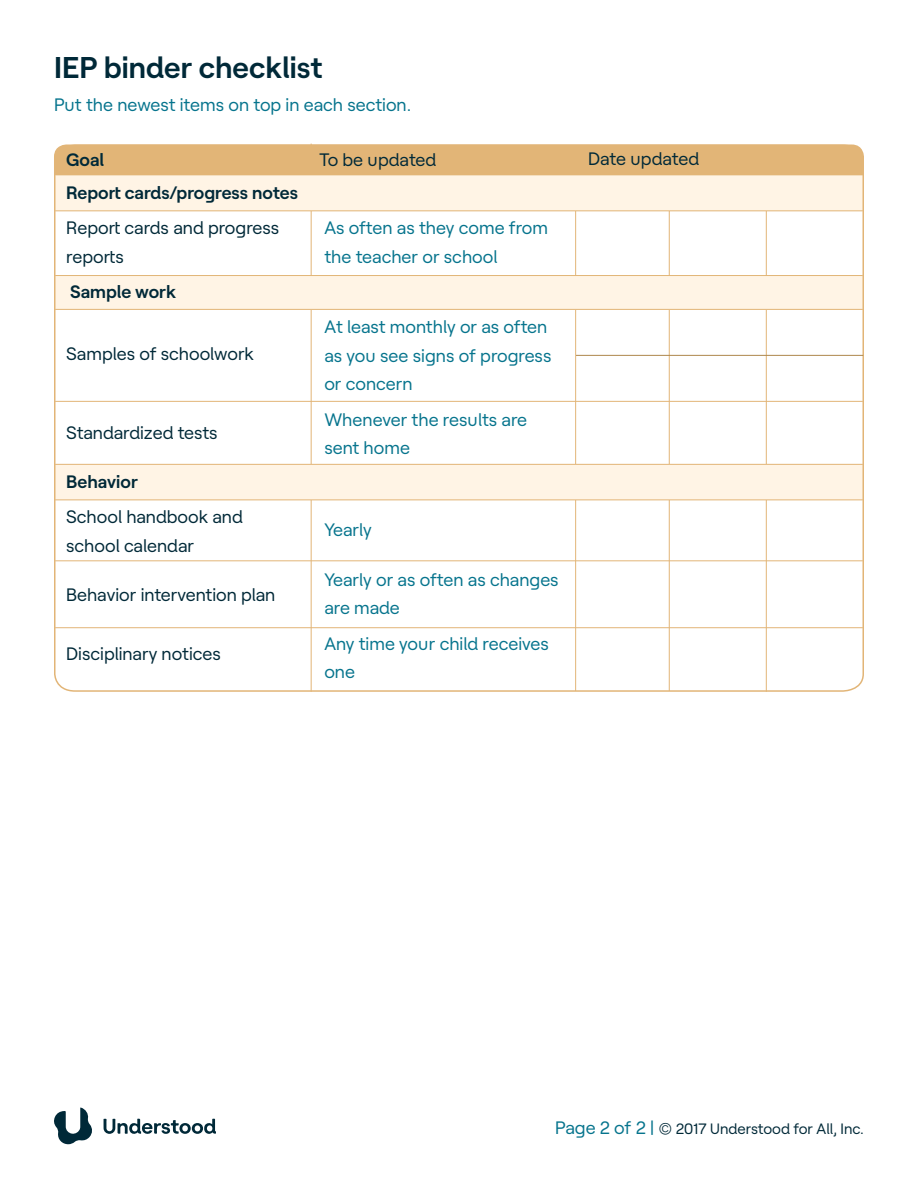
<style>
.page{position:relative;width:918px;height:1188px;background:#fff}
.page>*{position:absolute;margin:0;border:0;box-sizing:border-box;transform-origin:0 0}
.t1{font:600 30px "Roobert 12 E";color:#002938}
.t2{font:18px/28.5px "Roobert 12 E";color:#06748d}
.t3{font:18px/28.5px "Roobert 12 E";color:#002938}
.t4{font:600 18px "Roobert 12 E";color:#002938}
.t5{font:15px "Roobert 12 E";color:#002938}
.s1{font-size:18px;color:#06748d}
</style>
<div class="page">
<svg style="left:54px;top:1107px;width:38px;height:37px"></svg>
<svg style="left:104px;top:1119px;width:112px;height:15px"></svg>
<svg style="left:54px;top:144px;width:810px;height:548px"></svg>
<hr style="left:55px;top:210px;width:808px;height:1px;background:#e2b577">
<hr style="left:56px;top:174px;width:807px;height:1px;background:#e2b577">
<hr style="left:55px;top:401px;width:808px;height:1px;background:#e2b577">
<hr style="left:55px;top:464px;width:808px;height:1px;background:#e2b577">
<hr style="left:55px;top:500px;width:808px;height:1px;background:#e2b577">
<hr style="left:55px;top:627px;width:808px;height:1px;background:#e2b577">
<hr style="left:55px;top:560px;width:808px;height:1px;background:#e2b577">
<hr style="left:55px;top:309px;width:808px;height:1px;background:#e2b577">
<hr style="left:55px;top:275px;width:808px;height:1px;background:#e2b577">
<hr style="left:576px;top:355px;width:287px;height:1px;background:#ae864b">
<p class="t1" style="left:54px;top:44px;width:270px">IEP binder checklist</p>
<p class="t2" style="left:54px;top:89px;width:359px">Put the newest items on top in each section.</p>
<p class="t4" style="left:66px;top:146px;width:39px">Goal</p>
<p class="t3" style="left:319px;top:144px;width:118px">To be updated</p>
<p class="t3" style="left:588px;top:143px;width:113px">Date updated</p>
<p class="t4" style="left:66px;top:179px;width:233px">Report cards/progress notes</p>
<p class="t3" style="left:66px;top:212px;width:214px">Report cards and progress reports</p>
<p class="t4" style="left:70px;top:278px;width:107px">Sample work</p>
<p class="t2" style="left:324px;top:212px;width:225px">As often as they come from the teacher or school</p>
<p class="t3" style="left:66px;top:338px;width:189px">Samples of schoolwork</p>
<p class="t3" style="left:66px;top:417px;width:153px">Standardized tests</p>
<p class="t4" style="left:66px;top:468px;width:73px">Behavior</p>
<p class="t3" style="left:66px;top:501px;width:178px">School handbook and school calendar</p>
<p class="t3" style="left:66px;top:579px;width:211px">Behavior intervention plan</p>
<p class="t3" style="left:66px;top:638px;width:156px">Disciplinary notices</p>
<p class="t2" style="left:324px;top:311px;width:229px">At least monthly or as often as you see signs of progress or concern</p>
<p class="t2" style="left:324px;top:404px;width:204px">Whenever the results are sent home</p>
<p class="t2" style="left:324px;top:514px;width:49px">Yearly</p>
<p class="t2" style="left:324px;top:564px;width:236px">Yearly or as often as changes are made</p>
<p class="t2" style="left:324px;top:628px;width:226px">Any time your child receives one</p>
<p class="t5" style="left:555px;top:1118px;width:310px"><span class="s1">Page 2 of 2 |</span> © 2017 Understood for All, Inc.</p>
</div>
